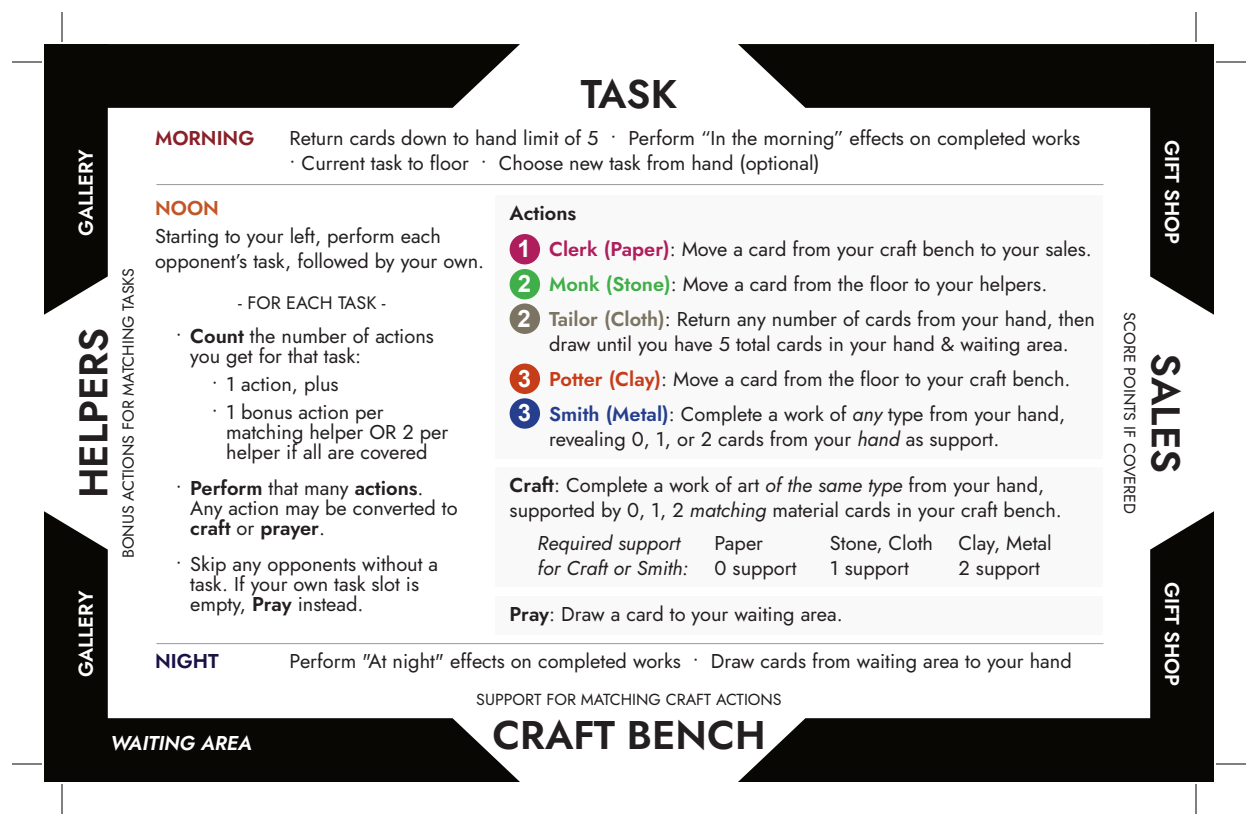
<style>
.page{position:relative;width:1258px;height:826px;background:#fff}
.page>*{position:absolute;margin:0;border:0;box-sizing:border-box;transform-origin:0 0}
.t1{font:600 40px "Jost";color:#231f20}
.t2{font:700 24px "Arial";color:#fff}
.t3{font:20px/20px "Jost";color:#231f20}
.t4{font:italic 20px/25px "Jost";color:#231f20}
.t5{font:600 20px "Jost";color:#fff}
.t6{font:italic 600 20px "Jost";color:#fff}
.t7{font:600 20px "Jost";color:#8a2128}
.t8{font:600 20px "Jost";color:#231f20}
.t9{font:600 20px "Jost";color:#191246}
.t10{font:600 20px "Jost";color:#c05727}
.t11{font:18px "Jost";color:#231f20}
.t12{font:16px "Jost";color:#231f20}
.s1{font-weight:600}
.s2{font-weight:600;color:#ae1e5d}
.s3{font-weight:600;color:#40ae49}
.s4{font-weight:600;color:#7b7462}
.s5{font-weight:600;color:#c63d1a}
.s6{font-weight:600;color:#253f8e}
.s7{font-style:italic}
</style>
<div class="page">
<hr style="left:157px;top:184px;width:946px;height:1px;background:#9a9998">
<hr style="left:157px;top:643px;width:946px;height:1px;background:#9a9998">
<div style="left:496px;top:195px;width:607px;height:263px;background:#faf9f9"></div>
<div style="left:496px;top:467px;width:607px;height:120px;background:#faf9f9"></div>
<div style="left:496px;top:596px;width:607px;height:39px;background:#faf9f9"></div>
<svg style="left:108px;top:44px;width:1042px;height:64px;fill:#080704"></svg>
<svg style="left:108px;top:718px;width:1042px;height:64px;fill:#080704"></svg>
<svg style="left:44px;top:44px;width:64px;height:738px;fill:#080704"></svg>
<svg style="left:1150px;top:44px;width:64px;height:738px;fill:#080704"></svg>
<div style="left:510px;top:269px;width:30px;height:30px;background:#40ae49;border-radius:50%"></div>
<div style="left:510px;top:234px;width:30px;height:30px;background:#ae1e5d;border-radius:50%"></div>
<div style="left:510px;top:304px;width:30px;height:30px;background:#7b7462;border-radius:50%"></div>
<div style="left:510px;top:398px;width:30px;height:31px;background:#253f8e;border-radius:50%"></div>
<div style="left:510px;top:364px;width:30px;height:30px;background:#c63d1a;border-radius:50%"></div>
<hr style="left:12px;top:62px;width:30px;height:1px;background:#000">
<hr style="left:62px;top:12px;width:1px;height:30px;background:#000">
<hr style="left:1196px;top:12px;width:1px;height:30px;background:#000">
<hr style="left:1216px;top:62px;width:30px;height:1px;background:#000">
<hr style="left:12px;top:764px;width:30px;height:1px;background:#000">
<hr style="left:62px;top:784px;width:1px;height:30px;background:#000">
<hr style="left:1216px;top:764px;width:30px;height:1px;background:#000">
<hr style="left:1196px;top:784px;width:1px;height:30px;background:#000">
<h1 class="t1" style="left:581px;top:66px;width:98px">TASK</h1>
<p class="t7" style="left:155px;top:123px;width:101px">MORNING</p>
<p class="t3" style="left:290px;top:128px;width:792px">Return cards down to hand limit of 5 • Perform “In the morning” effects on completed works</p>
<p class="t3" style="left:290px;top:153px;width:532px">• Current task to floor • Choose new task from hand (optional)</p>
<p class="t10" style="left:155px;top:193px;width:65px">NOON</p>
<p class="t3" style="left:155px;top:223px;width:331px;line-height:25px">Starting to your left, perform each opponent’s task, followed by your own.</p>
<p class="t11" style="left:238px;top:289px;width:149px">- FOR EACH TASK -</p>
<p class="t3" style="left:190px;top:326px;width:245px;text-indent:-14px">• <span class="s1">Count</span> the number of actions you get for that task:</p>
<p class="t3" style="left:212px;top:374px;width:128px">• 1 action, plus</p>
<p class="t3" style="left:226px;top:402px;width:224px;text-indent:-14px">• 1 bonus action per matching helper OR 2 per helper if all are covered</p>
<p class="t3" style="left:190px;top:478px;width:269px;text-indent:-14px">• <span class="s1">Perform</span> that many <span class="s1">actions</span>.<br>Any action may be converted to <span class="s1">craft</span> or <span class="s1">prayer</span>.</p>
<p class="t3" style="left:190px;top:554px;width:249px;text-indent:-14px">• Skip any opponents without a task. If your own task slot is empty, <span class="s1">Pray</span> instead.</p>
<p class="t5" style="left:71px;top:236px;width:88px;rotate:-90deg">GALLERY</p>
<p class="t5" style="left:1187px;top:140px;width:106px;rotate:90deg">GIFT SHOP</p>
<p class="t8" style="left:510px;top:199px;width:68px">Actions</p>
<p class="t3" style="left:549px;top:231px;width:547px;line-height:35px"><span class="s2">Clerk (Paper)</span>: Move a card from your craft bench to your sales.<br><span class="s3">Monk (Stone)</span>: Move a card from the floor to your helpers.<br><span class="s4">Tailor (Cloth)</span>: Return any number of cards from your hand, then</p>
<p class="t3" style="left:549px;top:326px;width:523px;line-height:35px;text-align:justify">draw until you have 5 total cards in your hand &amp; waiting area.<br><span class="s5">Potter (Clay)</span>: Move a card from the floor to your craft bench.<br><span class="s6">Smith (Metal)</span>: Complete a work of <span class="s7">any</span> type from your hand,</p>
<p class="t3" style="left:549px;top:429px;width:452px">revealing 0, 1, or 2 cards from your <span class="s7">hand</span> as support.</p>
<p class="t3" style="left:510px;top:473px;width:554px;line-height:25px"><span class="s1">Craft</span>: Complete a work of art <span class="s7">of the same type</span> from your hand, supported by 0, 1, 2 <span class="s7">matching</span> material cards in your craft bench.</p>
<p class="t4" style="left:538px;top:530px;width:152px">Required support for Craft or Smith:</p>
<p class="t3" style="left:715px;top:530px;width:83px;line-height:25px">Paper<br>0 support</p>
<p class="t3" style="left:830px;top:530px;width:105px;line-height:25px">Stone, Cloth<br>1 support</p>
<p class="t3" style="left:959px;top:530px;width:95px;line-height:25px">Clay, Metal<br>2 support</p>
<p class="t3" style="left:510px;top:604px;width:335px"><span class="s1">Pray</span>: Draw a card to your waiting area.</p>
<p class="t2" style="left:517px;top:240px;width:15px">1</p>
<p class="t12" style="left:117px;top:558px;width:292px;rotate:-90deg">BONUS ACTIONS FOR MATCHING TASKS</p>
<p class="t2" style="left:518px;top:275px;width:15px">2</p>
<p class="t2" style="left:518px;top:309px;width:15px">2</p>
<p class="t12" style="left:1141px;top:312px;width:203px;rotate:90deg">SCORE POINTS IF COVERED</p>
<h1 class="t1" style="left:65px;top:498px;width:172px;rotate:-90deg">HELPERS</h1>
<h1 class="t1" style="left:1195px;top:353px;width:122px;rotate:90deg">SALES</h1>
<p class="t2" style="left:518px;top:369px;width:15px">3</p>
<p class="t2" style="left:518px;top:404px;width:15px">3</p>
<p class="t5" style="left:1187px;top:582px;width:106px;rotate:90deg">GIFT SHOP</p>
<p class="t5" style="left:71px;top:677px;width:88px;rotate:-90deg">GALLERY</p>
<p class="t9" style="left:155px;top:646px;width:65px">NIGHT</p>
<p class="t3" style="left:290px;top:651px;width:784px">Perform "At night" effects on completed works • Draw cards from waiting area to your hand</p>
<p class="t6" style="left:110px;top:729px;width:143px">WAITING AREA</p>
<p class="t12" style="left:476px;top:688px;width:307px">SUPPORT FOR MATCHING CRAFT ACTIONS</p>
<h1 class="t1" style="left:492px;top:707px;width:275px">CRAFT BENCH</h1>
</div>
